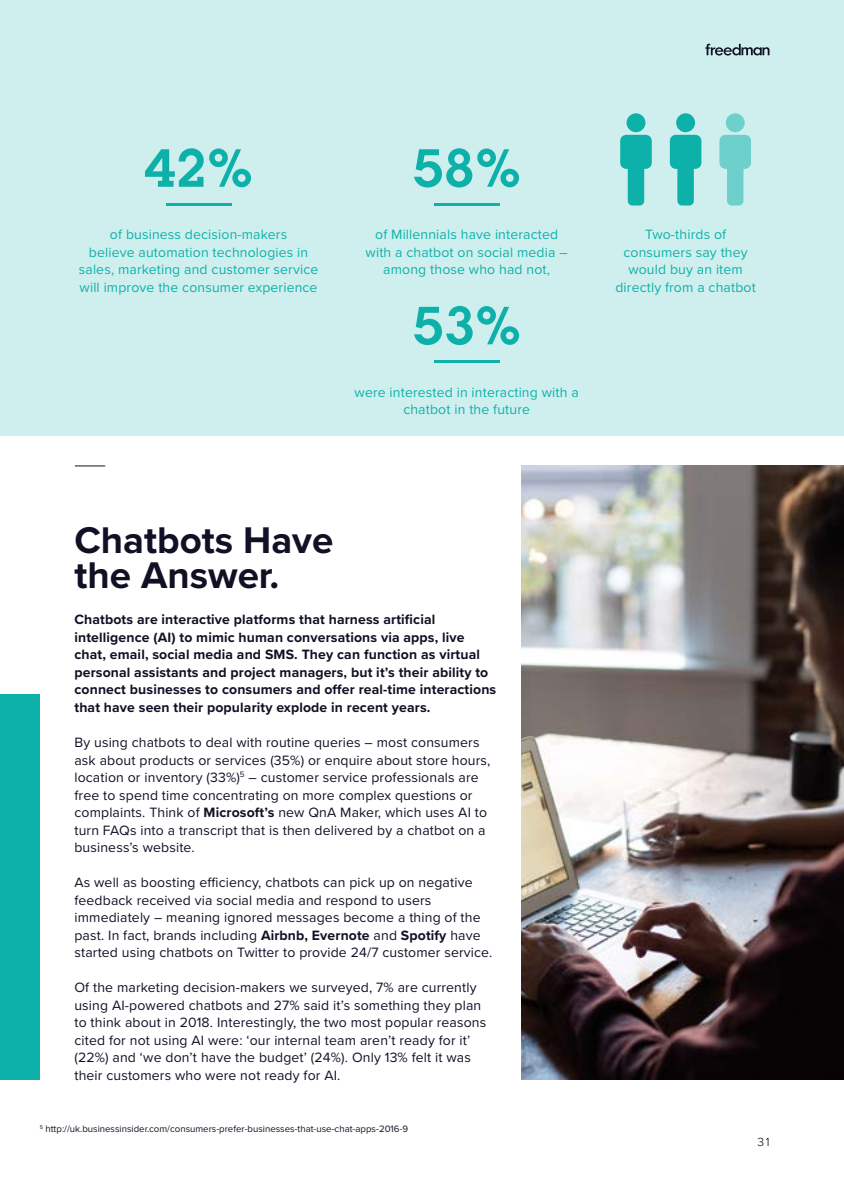
<style>
.page{position:relative;width:844px;height:1191px;background:#fff}
.page>*{position:absolute;margin:0;border:0;box-sizing:border-box;transform-origin:0 0}
.t1{font:600 52.5px "Lubalin Graph";color:#0eb1aa}
.t2{font:700 38.5px/35px "Proxima Nova";color:#111126}
.t3{font:14px/17.5px "Proxima Nova";letter-spacing:.01em;color:#111126}
.t4{font:700 14px/17.5px "Proxima Nova";letter-spacing:.01em;color:#111126}
.t5{font:14px/17.5px "Proxima Nova";letter-spacing:.01em;color:#0eb1aa;text-align:center}
.t6{font:300 12.25px "Proxima Nova";color:#000}
.t7{font:9.62px "Proxima Nova";color:#111126}
.s1{font-weight:700}
</style>
<div class="page">
<div style="left:0;top:0;width:843px;height:436px;background:#cfefee"></div>
<img style="left:521px;top:465px;width:322px;height:614px">
<svg style="left:705px;top:44px;width:64px;height:12px"></svg>
<div style="left:0;top:694px;width:40px;height:385px;background:#0eb1aa"></div>
<svg style="left:620px;top:135px;width:31px;height:70px"></svg>
<div style="left:626px;top:113px;width:19px;height:19px;background:#0eb1aa;border-radius:50%"></div>
<svg style="left:669px;top:135px;width:32px;height:70px"></svg>
<div style="left:676px;top:113px;width:19px;height:19px;background:#0eb1aa;border-radius:50%"></div>
<svg style="left:719px;top:135px;width:31px;height:70px"></svg>
<svg style="left:725px;top:113px;width:19px;height:19px"></svg>
<hr style="left:166px;top:203px;width:65px;height:2px;background:#0eb1aa">
<hr style="left:434px;top:203px;width:65px;height:2px;background:#0eb1aa">
<hr style="left:434px;top:360px;width:65px;height:3px;background:#0eb1aa">
<hr style="left:75px;top:465px;width:30px;height:1px;background:#111126">
<h1 class="t1" style="left:144px;top:133px;width:110px">42%</h1>
<p class="t5" style="left:79px;top:225px;width:241px">of business decision-makers<br>believe automation technologies in sales, marketing and customer service will improve the consumer experience</p>
<h1 class="t1" style="left:412px;top:133px;width:110px">58%</h1>
<p class="t5" style="left:365px;top:225px;width:203px">of Millennials have interacted with a chatbot on social media – among those who had not,</p>
<h1 class="t1" style="left:412px;top:291px;width:110px">53%</h1>
<p class="t5" style="left:354px;top:383px;width:226px">were interested in interacting with a chatbot in the future</p>
<p class="t5" style="left:615px;top:225px;width:142px">Two-thirds of consumers say they would buy an item directly from a chatbot</p>
<h2 class="t2" style="left:74px;top:522px;width:260px">Chatbots Have the Answer.</h2>
<p class="t4" style="left:74px;top:610px;width:423px">Chatbots are interactive platforms that harness artificial intelligence (AI) to mimic human conversations via apps, live chat, email, social media and SMS. They can function as virtual personal assistants and project managers, but it’s their ability to connect businesses to consumers and offer real-time interactions that have seen their popularity explode in recent years.</p>
<p class="t3" style="left:74px;top:733px;width:417px">By using chatbots to deal with routine queries – most consumers ask about products or services (35%) or enquire about store hours, location or inventory (33%)<sup>5</sup> – customer service professionals are free to spend time concentrating on more complex questions or complaints. Think of <span class="s1">Microsoft’s</span> new QnA Maker, which uses AI to turn FAQs into a transcript that is then delivered by a chatbot on a business’s website.</p>
<p class="t3" style="left:74px;top:873px;width:419px">As well as boosting efficiency, chatbots can pick up on negative feedback received via social media and respond to users immediately – meaning ignored messages become a thing of the past. In fact, brands including <span class="s1">Airbnb, Evernote</span> and <span class="s1">Spotify</span> have started using chatbots on Twitter to provide 24/7 customer service.</p>
<p class="t3" style="left:74px;top:978px;width:413px">Of the marketing decision-makers we surveyed, 7% are currently using AI-powered chatbots and 27% said it’s something they plan to think about in 2018. Interestingly, the two most popular reasons cited for not using AI were: ‘our internal team aren’t ready for it’ (22%) and ‘we don’t have the budget’ (24%). Only 13% felt it was their customers who were not ready for AI.</p>
<p class="t7" style="left:40px;top:1121px;width:370px"><sup>5</sup> http://uk.businessinsider.com/consumers-prefer-businesses-that-use-chat-apps-2016-9</p>
<p class="t6" style="left:757px;top:1133px;width:14px">31</p>
</div>
